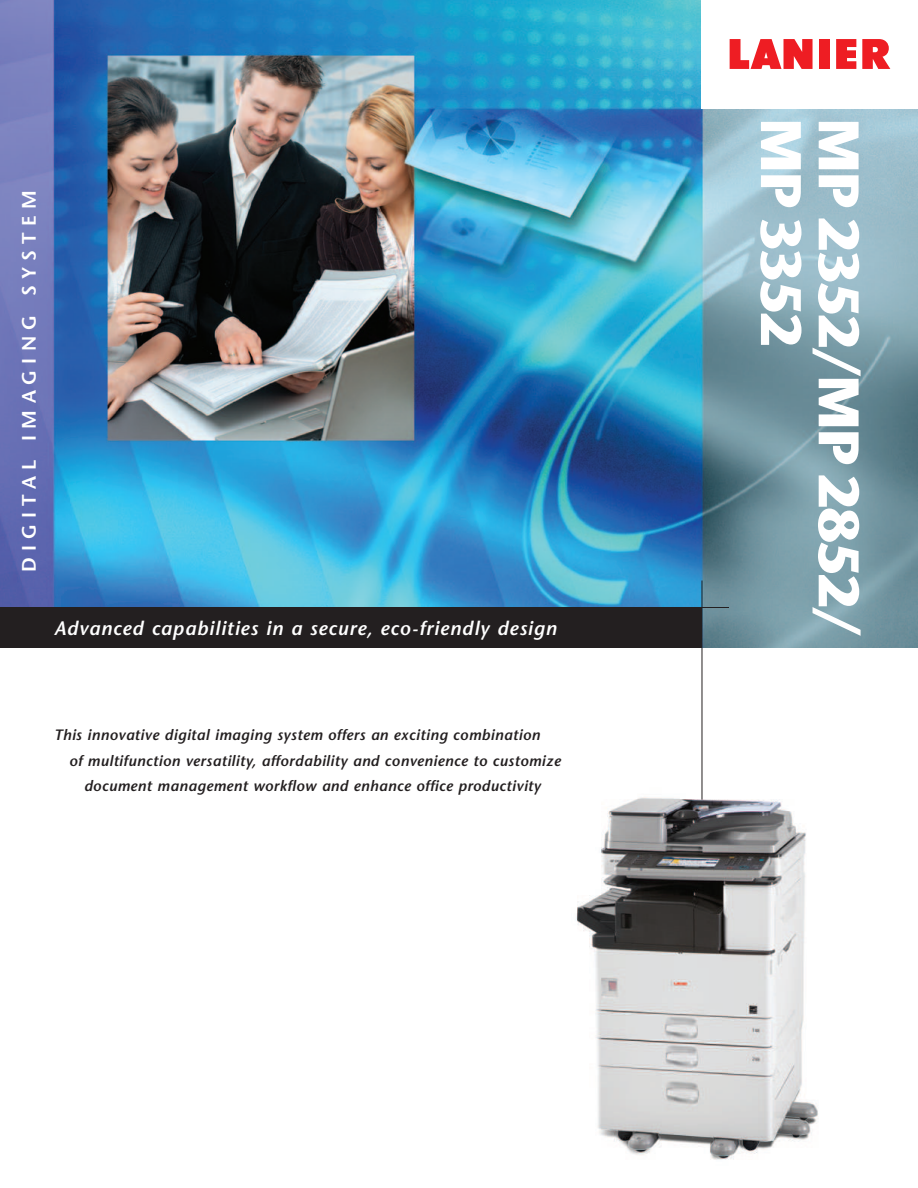
<style>
.page{position:relative;width:918px;height:1188px;background:#fff}
.page>*{position:absolute;margin:0;border:0;box-sizing:border-box;transform-origin:0 0}
.t1{font:700 57px "Stone Sans Std";letter-spacing:-.045em;color:#fff}
.t2{font:italic 600 19.5px "Stone Sans Std";letter-spacing:.045em;color:#fff}
.t3{font:600 19.5px "Stone Sans Std";letter-spacing:.32em;color:#fff}
.t4{font:italic 600 15px "Stone Sans Std";letter-spacing:.025em;color:#231f20}
</style>
<div class="page">
<img style="left:576px;top:775px;width:242px;height:385px">
<img style="left:0;top:0;width:918px;height:648px">
<div style="left:0;top:608px;width:702px;height:40px;background:#231f20"></div>
<hr style="left:702px;top:580px;width:1px;height:324px;background:#231f20">
<hr style="left:0;top:607px;width:729px;height:1px;background:#231f20">
<div style="left:702px;top:0;width:216px;height:109px;background:#fff"></div>
<div style="left:819px;top:39px;width:11px;height:30px;background:#ee1d23"></div>
<svg style="left:836px;top:39px;width:20px;height:30px"></svg>
<svg style="left:862px;top:39px;width:28px;height:30px"></svg>
<svg style="left:730px;top:39px;width:83px;height:30px"></svg>
<h2 class="t3" style="left:17px;top:572px;width:383px;rotate:-90deg">DIGITAL IMAGING SYSTEM</h2>
<h2 class="t2" style="left:54px;top:617px;width:504px">Advanced capabilities in a secure, eco-friendly design</h2>
<p class="t4" style="left:54px;top:726px;width:488px">This innovative digital imaging system offers an exciting combination</p>
<p class="t4" style="left:69px;top:751px;width:493px">of multifunction versatility, affordability and convenience to customize</p>
<p class="t4" style="left:84px;top:777px;width:458px">document management workflow and enhance office productivity</p>
<h1 class="t1" style="left:815px;top:118px;width:230px;rotate:90deg">MP 3352</h1>
<h1 class="t1" style="left:873px;top:118px;width:520px;rotate:90deg">MP 2352/MP 2852/</h1>
</div>
